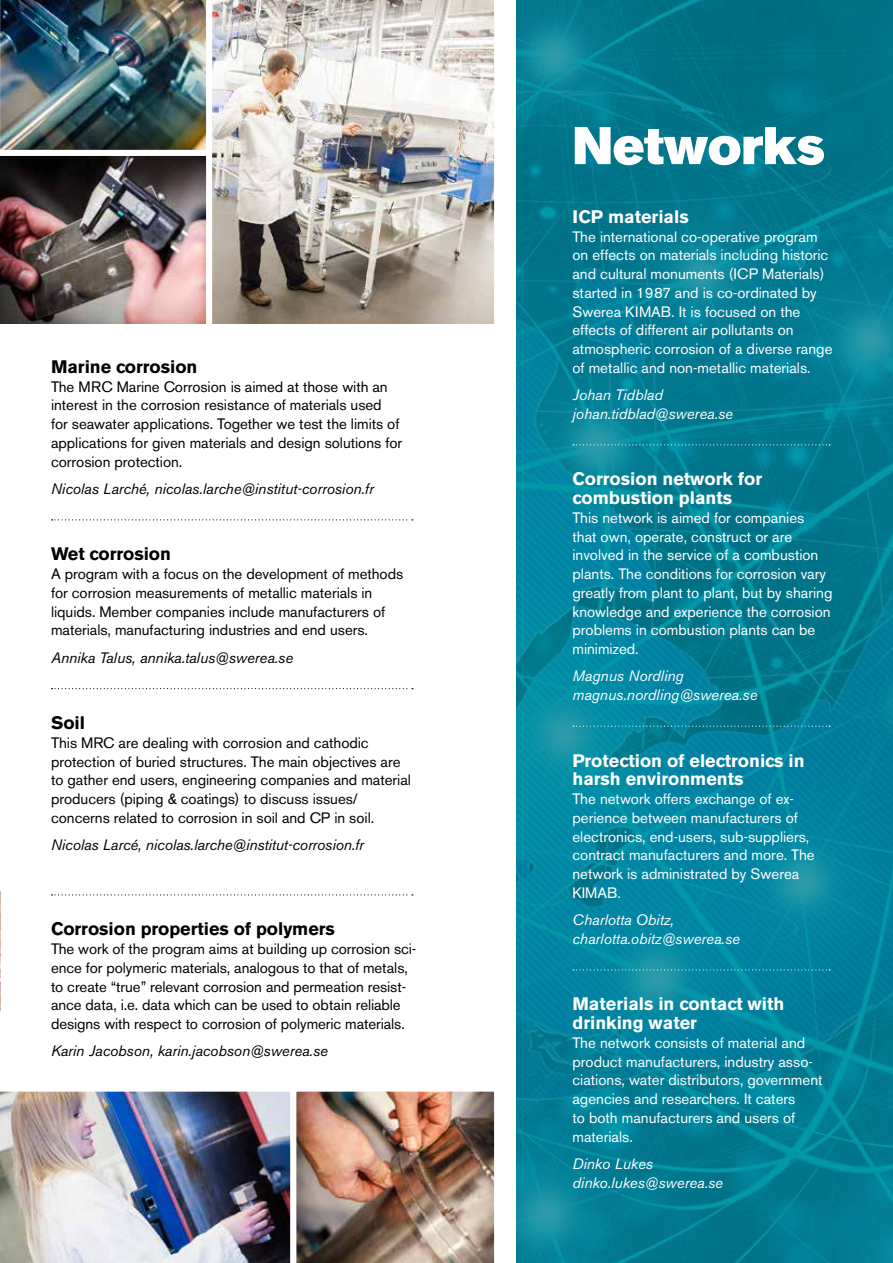
<style>
.page{position:relative;width:893px;height:1263px;background:#fff}
.page>*{position:absolute;margin:0;border:0;box-sizing:border-box;transform-origin:0 0}
.t1{font:52.5px "Akzidenz Grotesk BE Super";letter-spacing:-.005em;color:#fff}
.t2{font:700 18px/18.8px "Akzidenz Grotesk BE";color:#fff}
.t3{font:700 18px "Akzidenz Grotesk BE";color:#000}
.t4{font:15px/18.8px "Akzidenz Grotesk BE";color:#000}
.t5{font:15px/18.8px "Akzidenz Grotesk BE";color:#fff}
.t6{font:italic 15px "Akzidenz Grotesk BE";color:#000}
.t7{font:italic 15px/18.8px "Akzidenz Grotesk BE";color:#fff}
</style>
<div class="page">
<img style="left:1px;top:1091px;width:289px;height:172px">
<img style="left:212px;top:0;width:283px;height:324px">
<img style="left:0;top:0;width:207px;height:324px">
<svg style="left:52px;top:519px;width:361px;height:1px"></svg>
<svg style="left:52px;top:688px;width:361px;height:1px"></svg>
<svg style="left:52px;top:894px;width:361px;height:1px"></svg>
<img style="left:290px;top:1091px;width:205px;height:172px">
<img style="left:517px;top:0;width:376px;height:1263px">
<svg style="left:573px;top:444px;width:257px;height:1px"></svg>
<svg style="left:573px;top:726px;width:257px;height:1px"></svg>
<svg style="left:573px;top:969px;width:257px;height:1px"></svg>
<img style="left:0;top:1014px;width:1px;height:249px">
<svg style="left:0;top:891px;width:1px;height:130px"></svg>
<p class="t3" style="left:51px;top:356px;width:148px">Marine corrosion</p>
<p class="t4" style="left:51px;top:377px;width:353px">The MRC Marine Corrosion is aimed at those with an interest in the corrosion resistance of materials used for seawater applications. Together we test the limits of applications for given materials and design solutions for corrosion protection.</p>
<p class="t6" style="left:51px;top:479px;width:324px">Nicolas Larché, nicolas.larche@institut-corrosion.fr</p>
<p class="t3" style="left:51px;top:544px;width:121px">Wet corrosion</p>
<p class="t4" style="left:51px;top:564px;width:354px">A program with a focus on the development of methods for corrosion measurements of metallic materials in liquids. Member companies include manufacturers of materials, manufacturing industries and end users.</p>
<p class="t6" style="left:51px;top:648px;width:244px">Annika Talus, annika.talus@swerea.se</p>
<p class="t3" style="left:51px;top:712px;width:36px">Soil</p>
<p class="t4" style="left:51px;top:733px;width:361px">This MRC are dealing with corrosion and cathodic protection of buried structures. The main objectives are to gather end users, engineering companies and material producers (piping &amp; coatings) to discuss issues/ concerns related to corrosion in soil and CP in soil.</p>
<p class="t6" style="left:51px;top:836px;width:314px">Nicolas Larcé, nicolas.larche@institut-corrosion.fr</p>
<p class="t3" style="left:51px;top:919px;width:285px">Corrosion properties of polymers</p>
<p class="t4" style="left:51px;top:939px;width:367px">The work of the program aims at building up corrosion sci&shy;ence for polymeric materials, analogous to that of metals, to create “true” relevant corrosion and permeation resist&shy;ance data, i.e. data which can be used to obtain reliable designs with respect to corrosion of polymeric materials.</p>
<p class="t6" style="left:51px;top:1042px;width:278px">Karin Jacobson, karin.jacobson@swerea.se</p>
<h1 class="t1" style="left:572px;top:115px;width:254px">Networks</h1>
<p class="t2" style="left:572px;top:207px;width:118px">ICP materials</p>
<p class="t5" style="left:572px;top:227px;width:262px">The international co-operative program on effects on materials including historic and cultural monuments (ICP Materials) started in 1987 and is co-ordinated by Swerea KIMAB. It is focused on the effects of different air pollutants on atmospheric corrosion of a diverse range of metallic and non-metallic materials.</p>
<p class="t7" style="left:572px;top:385px;width:162px">Johan Tidblad johan.tidblad@swerea.se</p>
<p class="t2" style="left:572px;top:470px;width:191px">Corrosion network for combustion plants</p>
<p class="t5" style="left:572px;top:508px;width:262px">This network is aimed for companies<br>that own, operate, construct or are involved in the service of a combustion plants. The conditions for corrosion vary greatly from plant to plant, but by sharing knowledge and experience the corrosion problems in combustion plants can be minimized.</p>
<p class="t7" style="left:572px;top:667px;width:187px">Magnus Nordling magnus.nordling@swerea.se</p>
<p class="t2" style="left:572px;top:751px;width:234px">Protection of electronics in harsh environments</p>
<p class="t5" style="left:572px;top:789px;width:244px">The network offers exchange of ex&shy;perience between manufacturers of elec tronics, end-users, sub-suppliers, contract manufacturers and more. The network is administrated by Swerea<br>KIMAB.</p>
<p class="t7" style="left:572px;top:910px;width:169px">Charlotta Obitz, charlotta.obitz@swerea.se</p>
<p class="t2" style="left:572px;top:995px;width:213px">Materials in contact with drinking water</p>
<p class="t5" style="left:572px;top:1033px;width:252px">The network consists of material and product manufacturers, industry asso&shy;ciations, water distributors, government agencies and researchers. It caters<br>to both manufacturers and users of materials.</p>
<p class="t7" style="left:572px;top:1154px;width:152px">Dinko Lukes dinko.lukes@swerea.se</p>
</div>
